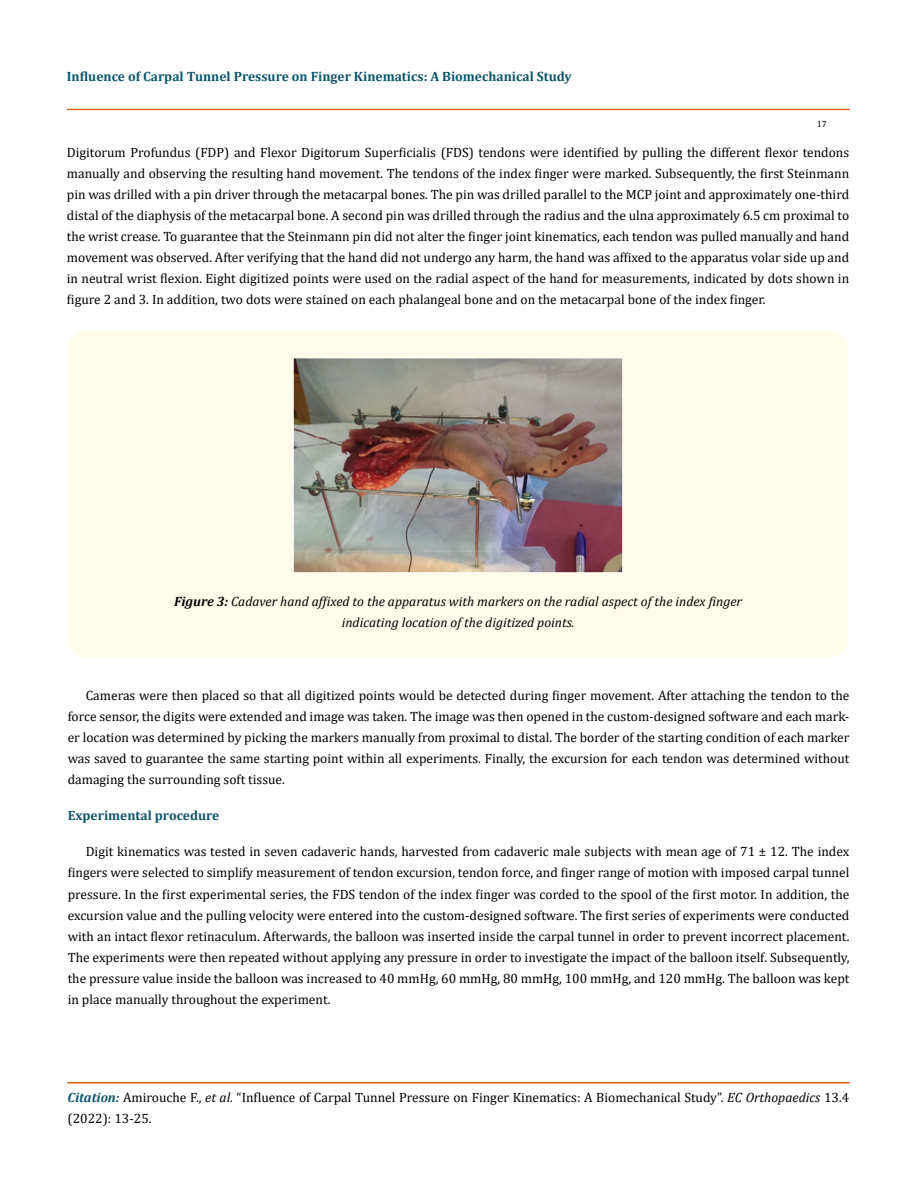
<style>
.page{position:relative;width:917px;height:1190px;background:#fff}
.page>*{position:absolute;margin:0;border:0;box-sizing:border-box;transform-origin:0 0}
.t1{font:13.5px/21px "Cambria";color:#000;text-align:justify}
.t2{font:italic 13.5px/21px "Cambria";color:#000;text-align:center}
.t3{font:700 13.5px "Cambria";color:#0e546a}
.t4{font:9px "Cambria";color:#000}
.s1{font-weight:700}
.s2{font-weight:700;font-style:italic;color:#0e546a}
.s3{font-style:italic}
</style>
<div class="page">
<div style="left:67px;top:109px;width:782px;height:1px;border:1px solid #e05d1a"></div>
<div style="left:67px;top:1082px;width:782px;height:1px;border:1px solid #e05d1a"></div>
<div style="left:68px;top:330px;width:780px;height:327px;background:#fffde9;border-radius:18px"></div>
<img style="left:293px;top:358px;width:329px;height:215px">
<p class="t3" style="left:67px;top:67px;width:506px">Influence of Carpal Tunnel Pressure on Finger Kinematics: A Biomechanical Study</p>
<p class="t4" style="left:816px;top:118px;width:11px">17</p>
<p class="t1" style="left:67px;top:142px;width:783px">Digitorum Profundus (FDP) and Flexor Digitorum Superficialis (FDS) tendons were identified by pulling the different flexor tendons manually and observing the resulting hand movement. The tendons of the index finger were marked. Subsequently, the first Steinmann pin was drilled with a pin driver through the metacarpal bones. The pin was drilled parallel to the MCP joint and approximately one-third distal of the diaphysis of the metacarpal bone. A second pin was drilled through the radius and the ulna approximately 6.5 cm proximal to the wrist crease. To guarantee that the Steinmann pin did not alter the finger joint kinematics, each tendon was pulled manually and hand movement was observed. After verifying that the hand did not undergo any harm, the hand was affixed to the apparatus volar side up and in neutral wrist flexion. Eight digitized points were used on the radial aspect of the hand for measurements, indicated by dots shown in figure 2 and 3. In addition, two dots were stained on each phalangeal bone and on the metacarpal bone of the index finger.</p>
<p class="t2" style="left:174px;top:590px;width:569px"><span class="s1">Figure 3:</span> Cadaver hand affixed to the apparatus with markers on the radial aspect of the index finger indicating location of the digitized points.</p>
<p class="t1" style="left:68px;top:685px;width:783px;text-indent:18px">Cameras were then placed so that all digitized points would be detected during finger movement. After attaching the tendon to the force sensor, the digits were extended and image was taken. The image was then opened in the custom-designed software and each mark&shy;er location was determined by picking the markers manually from proximal to distal. The border of the starting condition of each marker was saved to guarantee the same starting point within all experiments. Finally, the excursion for each tendon was determined without damaging the surrounding soft tissue.</p>
<p class="t3" style="left:68px;top:806px;width:153px">Experimental procedure</p>
<p class="t1" style="left:68px;top:841px;width:783px;text-indent:18px">Digit kinematics was tested in seven cadaveric hands, harvested from cadaveric male subjects with mean age of 71 ± 12. The index fingers were selected to simplify measurement of tendon excursion, tendon force, and finger range of motion with imposed carpal tunnel pressure. In the first experimental series, the FDS tendon of the index finger was corded to the spool of the first motor. In addition, the excursion value and the pulling velocity were entered into the custom-designed software. The first series of experiments were conducted with an intact flexor retinaculum. Afterwards, the balloon was inserted inside the carpal tunnel in order to prevent incorrect placement.<br>The experiments were then repeated without applying any pressure in order to investigate the impact of the balloon itself. Subsequently, the pressure value inside the balloon was increased to 40 mmHg, 60 mmHg, 80 mmHg, 100 mmHg, and 120 mmHg. The balloon was kept in place manually throughout the experiment.</p>
<p class="t1" style="left:68px;top:1086px;width:783px"><span class="s2">Citation:</span> Amirouche F., <span class="s3">et al.</span> “Influence of Carpal Tunnel Pressure on Finger Kinematics: A Biomechanical Study”. <span class="s3">EC Orthopaedics</span> 13.4 (2022): 13-25.</p>
</div>
